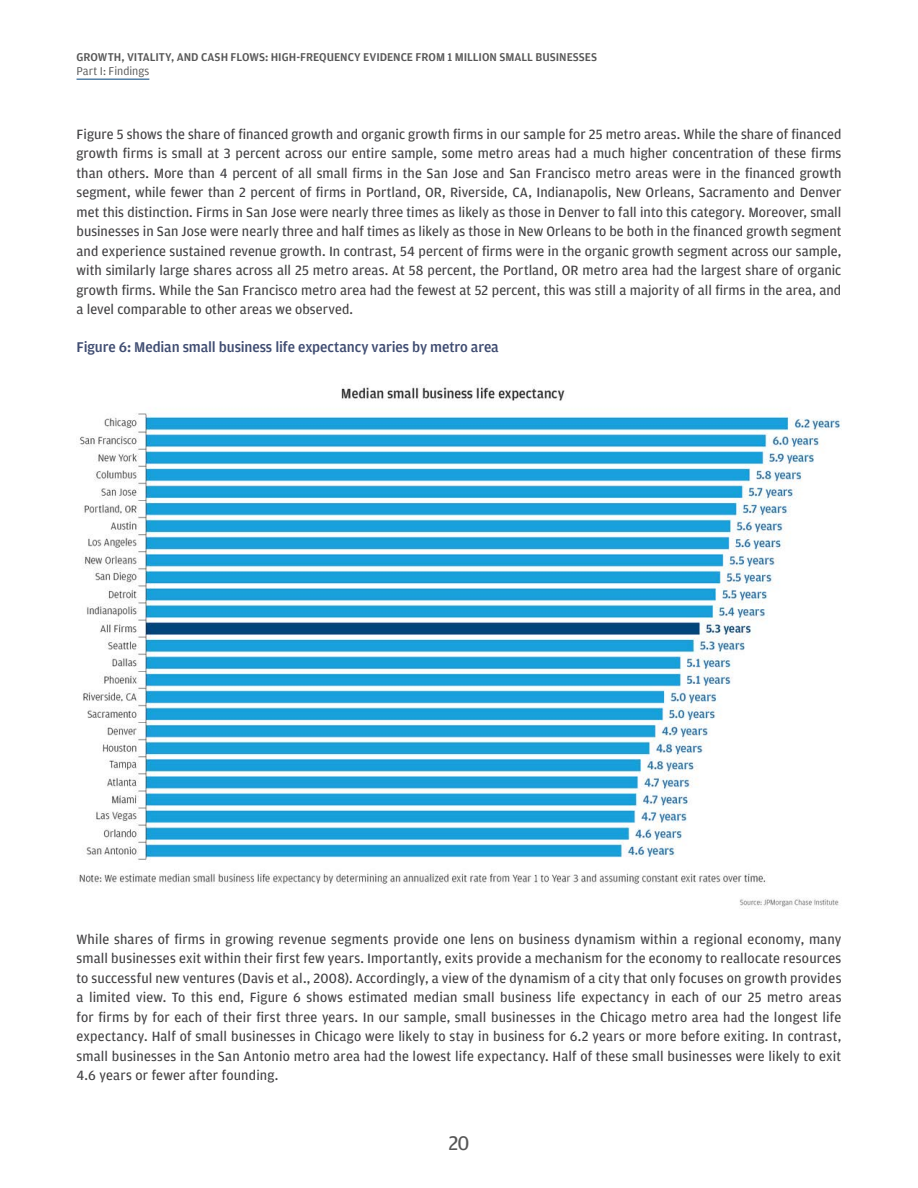
<style>
.page{position:relative;width:918px;height:1188px;background:#fff}
.page>*{position:absolute;margin:0;border:0;box-sizing:border-box;transform-origin:0 0}
.t1{font:21px "Amplitude";color:#565656}
.t2{font:500 15px "Amplitude";letter-spacing:-.01em;color:#3f4c71}
.Paragraph{font:14.25px/19.5px "Amplitude";letter-spacing:.005em;color:#414042;text-align:justify}
.t3{font:500 12px "Amplitude";color:#565656}
.t4{font:12px "Amplitude TF";color:#565656}
</style>
<div class="page">
<hr style="left:77px;top:79px;width:72px;height:1px;background:#00447c">
<img style="left:79px;top:386px;width:762px;height:523px">
<p class="t3" style="left:77px;top:50px;width:522px">GROWTH, VITALITY, AND CASH FLOWS: HIGH-FREQUENCY EVIDENCE FROM 1 MILLION SMALL BUSINESSES</p>
<p class="t4" style="left:77px;top:64px;width:74px">Part I: Findings</p>
<p class="Paragraph" style="left:77px;top:125px;width:767px">Figure 5 shows the share of financed growth and organic growth firms in our sample for 25 metro areas. While the share of financed growth firms is small at 3 percent across our entire sample, some metro areas had a much higher concentration of these firms than others. More than 4 percent of all small firms in the San Jose and San Francisco metro areas were in the financed growth segment, while fewer than 2 percent of firms in Portland, OR, Riverside, CA, Indianapolis, New Orleans, Sacramento and Denver met this distinction. Firms in San Jose were nearly three times as likely as those in Denver to fall into this category. Moreover, small businesses in San Jose were nearly three and half times as likely as those in New Orleans to be both in the financed growth segment and experience sustained revenue growth. In contrast, 54 percent of firms were in the organic growth segment across our sample, with similarly large shares across all 25 metro areas. At 58 percent, the Portland, OR metro area had the largest share of organic growth firms. While the San Francisco metro area had the fewest at 52 percent, this was still a majority of all firms in the area, and a level comparable to other areas we observed.</p>
<h4 class="t2" style="left:77px;top:339px;width:424px">Figure 6: Median small business life expectancy varies by metro area</h4>
<p class="Paragraph" style="left:77px;top:929px;width:767px">While shares of firms in growing revenue segments provide one lens on business dynamism within a regional economy, many small businesses exit within their first few years. Importantly, exits provide a mechanism for the economy to reallocate resources to successful new ventures (Davis et al., 2008). Accordingly, a view of the dynamism of a city that only focuses on growth provides a limited view. To this end, Figure 6 shows estimated median small business life expectancy in each of our 25 metro areas for firms by for each of their first three years. In our sample, small businesses in the Chicago metro area had the longest life expectancy. Half of small businesses in Chicago were likely to stay in business for 6.2 years or more before exiting. In contrast, small businesses in the San Antonio metro area had the lowest life expectancy. Half of these small businesses were likely to exit 4.6 years or fewer after founding.</p>
<h1 class="t1" style="left:449px;top:1132px;width:22px">20</h1>
</div>
